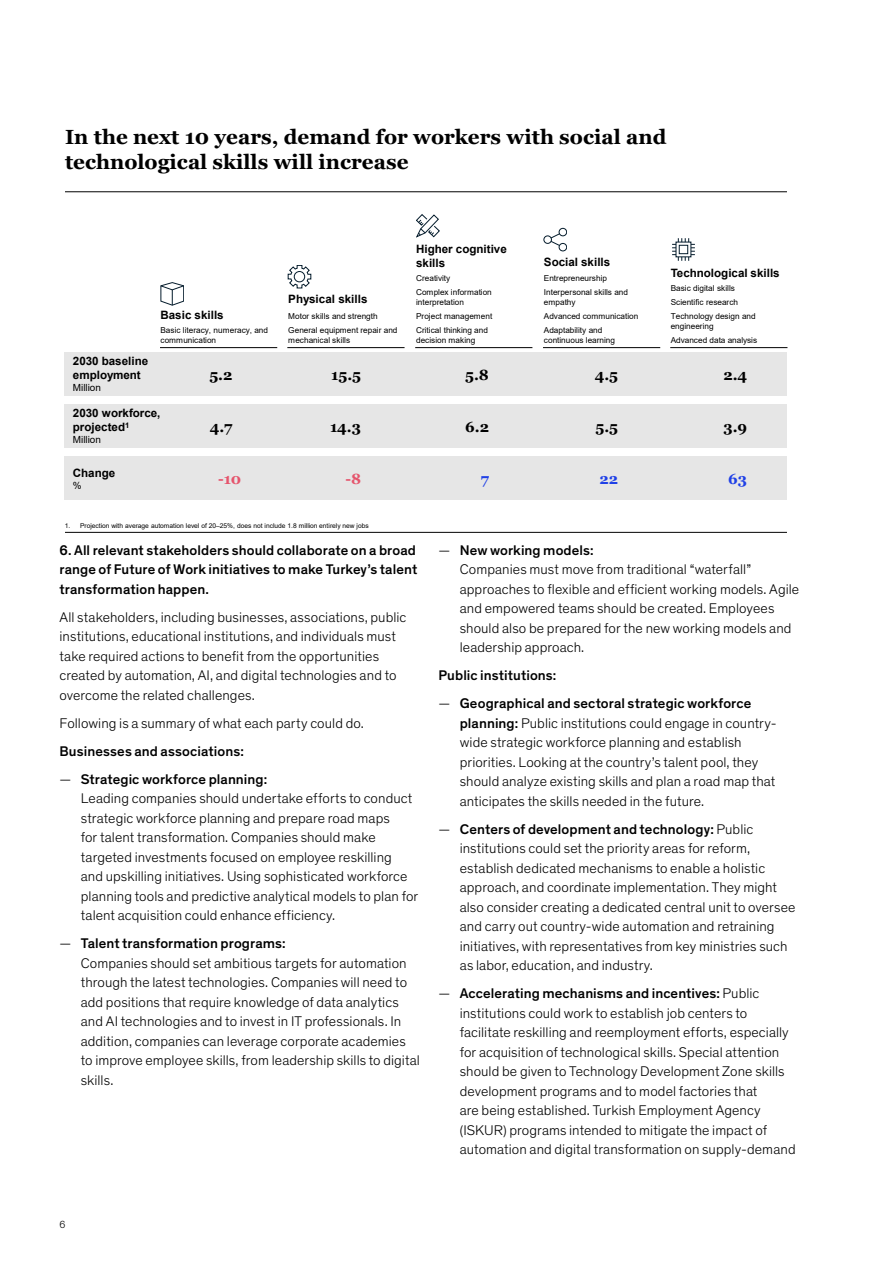
<style>
.page{position:relative;width:893px;height:1263px;background:#fff}
.page>*{position:absolute;margin:0;border:0;box-sizing:border-box;transform-origin:0 0}
.t1{font:700 20.55px/24.6px "Georgia";color:#000}
.t2{font:700 14.7px "Georgia";color:#000}
.t3{font:700 14.7px "Georgia";color:#e5546c}
.t4{font:700 14.7px "Georgia";color:#1f40e6}
.t5{font:300 14.25px/19.5px "Theinhardt Pan";letter-spacing:.005em;color:#000}
.t6{font:500 14.25px/19.5px "Theinhardt Pan";letter-spacing:.005em;color:#000;text-align:justify}
.t7{font:700 11.55px/13.8px "Arial";color:#000}
.t8{font:300 10.5px "Theinhardt Pan";color:#000}
.t9{font:9.9px "Arial";color:#000}
.t10{font:8.1px/14px "Arial";color:#000}
.t11{font:6.6px "Arial";letter-spacing:-.005em;color:#000}
.s1{font-weight:500}
</style>
<div class="page">
<hr style="left:65px;top:532px;width:722px;height:1px;background:#000">
<hr style="left:65px;top:191px;width:722px;height:1px;background:#000">
<div style="left:65px;top:405px;width:722px;height:43px;background:#e6e6e6"></div>
<div style="left:65px;top:352px;width:722px;height:44px;background:#e6e6e6"></div>
<div style="left:65px;top:457px;width:722px;height:43px;background:#e6e6e6"></div>
<hr style="left:161px;top:347px;width:116px;height:1px;background:#000">
<hr style="left:288px;top:347px;width:116px;height:1px;background:#000">
<hr style="left:416px;top:347px;width:116px;height:1px;background:#000">
<hr style="left:543px;top:347px;width:117px;height:1px;background:#000">
<hr style="left:671px;top:347px;width:116px;height:1px;background:#000">
<svg style="left:161px;top:282px;width:23px;height:23px"></svg>
<svg style="left:288px;top:265px;width:23px;height:23px"></svg>
<svg style="left:416px;top:214px;width:24px;height:23px"></svg>
<svg style="left:550px;top:233px;width:10px;height:13px"></svg>
<div style="left:544px;top:236px;width:8px;height:8px;border:1px solid #051c2c;border-radius:50%"></div>
<div style="left:559px;top:228px;width:8px;height:8px;border:1px solid #051c2c;border-radius:50%"></div>
<div style="left:559px;top:243px;width:8px;height:8px;border:1px solid #051c2c;border-radius:50%"></div>
<svg style="left:672px;top:238px;width:23px;height:23px"></svg>
<div style="left:679px;top:245px;width:9px;height:9px;border:1px solid #051c2c"></div>
<h1 class="t1" style="left:65px;top:125px;width:603px">In the next 10 years, demand for workers with social and technological skills will increase</h1>
<p class="t7" style="left:161px;top:308px;width:65px">Basic skills</p>
<p class="t10" style="left:161px;top:325px;width:109px;line-height:9.9px">Basic literacy, numeracy, and communication</p>
<p class="t7" style="left:288px;top:293px;width:81px">Physical skills</p>
<p class="t10" style="left:288px;top:309px;width:111px">Motor skills and strength<br>General equipment repair and</p>
<p class="t10" style="left:288px;top:333px;width:63px">mechanical skills</p>
<p class="t7" style="left:416px;top:243px;width:92px">Higher cognitive skills</p>
<p class="t10" style="left:416px;top:271px;width:77px">Creativity<br>Complex information</p>
<p class="t10" style="left:416px;top:295px;width:78px">interpretation<br>Project management<br>Critical thinking and</p>
<p class="t10" style="left:416px;top:333px;width:61px">decision making</p>
<p class="t7" style="left:544px;top:255px;width:68px">Social skills</p>
<p class="t10" style="left:544px;top:271px;width:86px">Entrepreneurship<br>Interpersonal skills and</p>
<p class="t10" style="left:544px;top:295px;width:96px">empathy<br>Advanced communication<br>Adaptability and</p>
<p class="t10" style="left:544px;top:333px;width:73px">continuous learning</p>
<p class="t7" style="left:671px;top:266px;width:111px">Technological skills</p>
<p class="t10" style="left:671px;top:281px;width:86px">Basic digital skills<br>Scientific research<br>Technology design and</p>
<p class="t10" style="left:671px;top:319px;width:88px">engineering<br>Advanced data analysis</p>
<p class="t7" style="left:73px;top:355px;width:77px">2030 baseline employment</p>
<p class="t9" style="left:73px;top:381px;width:30px">Million</p>
<p class="t7" style="left:73px;top:407px;width:89px">2030 workforce, projected<sup>1</sup></p>
<p class="t9" style="left:73px;top:433px;width:30px">Million</p>
<p class="t7" style="left:73px;top:466px;width:44px">Change</p>
<p class="t9" style="left:73px;top:478px;width:10px">%</p>
<p class="t2" style="left:209px;top:365px;width:25px">5.2</p>
<p class="t2" style="left:331px;top:365px;width:31px">15.5</p>
<p class="t2" style="left:465px;top:365px;width:25px">5.8</p>
<p class="t2" style="left:595px;top:365px;width:25px">4.5</p>
<p class="t2" style="left:723px;top:365px;width:25px">2.4</p>
<p class="t2" style="left:210px;top:417px;width:24px">4.7</p>
<p class="t2" style="left:330px;top:417px;width:33px">14.3</p>
<p class="t2" style="left:465px;top:417px;width:25px">6.2</p>
<p class="t2" style="left:595px;top:417px;width:24px">5.5</p>
<p class="t2" style="left:723px;top:417px;width:25px">3.9</p>
<p class="t3" style="left:218px;top:469px;width:25px">-10</p>
<p class="t3" style="left:345px;top:469px;width:17px">-8</p>
<p class="t4" style="left:481px;top:469px;width:10px">7</p>
<p class="t4" style="left:600px;top:469px;width:20px">22</p>
<p class="t4" style="left:728px;top:469px;width:20px">63</p>
<p class="t11" style="left:65px;top:521px;width:305px">1. Projection with average automation level of 20–25%, does not include 1.8 million entirely new jobs</p>
<p class="t6" style="left:60px;top:539px;width:359px">6. All relevant stakeholders should collaborate on a broad range of Future of Work initiatives to make Turkey’s talent transformation happen.</p>
<p class="t5" style="left:60px;top:607px;width:348px">All stakeholders, including businesses, associations, public institutions, educational institutions, and individuals must take required actions to benefit from the opportunities created by automation, AI, and digital technologies and to overcome the related challenges.</p>
<p class="t5" style="left:60px;top:713px;width:306px">Following is a summary of what each party could do.</p>
<p class="t6" style="left:60px;top:740px;width:186px">Businesses and associations:</p>
<p class="t5" style="left:81px;top:769px;width:339px;text-indent:-21px">— <span class="s1">Strategic workforce planning:<br></span>Leading companies should undertake efforts to conduct strategic workforce planning and prepare road maps<br>for talent transformation. Companies should make targeted investments focused on employee reskilling<br>and upskilling initiatives. Using sophisticated workforce planning tools and predictive analytical models to plan for talent acquisition could enhance efficiency.</p>
<p class="t5" style="left:81px;top:933px;width:341px;text-indent:-21px">— <span class="s1">Talent transformation programs:<br></span>Companies should set ambitious targets for automation through the latest technologies. Companies will need to add positions that require knowledge of data analytics and AI technologies and to invest in IT professionals. In addition, companies can leverage corporate academies to improve employee skills, from leadership skills to digital skills.</p>
<p class="t5" style="left:460px;top:540px;width:341px;text-indent:-21px">— <span class="s1">New working models:<br></span>Companies must move from traditional “waterfall” approaches to flexible and efficient working models. Agile and empowered teams should be created. Employees should also be prepared for the new working models and leadership approach.</p>
<p class="t6" style="left:438px;top:665px;width:119px">Public institutions:</p>
<p class="t5" style="left:460px;top:693px;width:319px;text-indent:-21px">— <span class="s1">Geographical and sectoral strategic workforce planning:</span> Public institutions could engage in country&shy;wide strategic workforce planning and establish priorities. Looking at the country’s talent pool, they should analyze existing skills and plan a road map that anticipates the skills needed in the future.</p>
<p class="t5" style="left:460px;top:818px;width:337px;text-indent:-21px">— <span class="s1">Centers of development and technology:</span> Public institutions could set the priority areas for reform, establish dedicated mechanisms to enable a holistic approach, and coordinate implementation. They might also consider creating a dedicated central unit to oversee and carry out country-wide automation and retraining initiatives, with representatives from key ministries such as labor, education, and industry.</p>
<p class="t5" style="left:460px;top:983px;width:337px;text-indent:-21px">— <span class="s1">Accelerating mechanisms and incentives:</span> Public institutions could work to establish job centers to facilitate reskilling and reemployment efforts, especially for acquisition of technological skills. Special attention should be given to Technology Development Zone skills development programs and to model factories that<br>are being established. Turkish Employment Agency (ISKUR) programs intended to mitigate the impact of automation and digital transformation on supply-demand</p>
<p class="t8" style="left:60px;top:1217px;width:7px">6</p>
</div>
